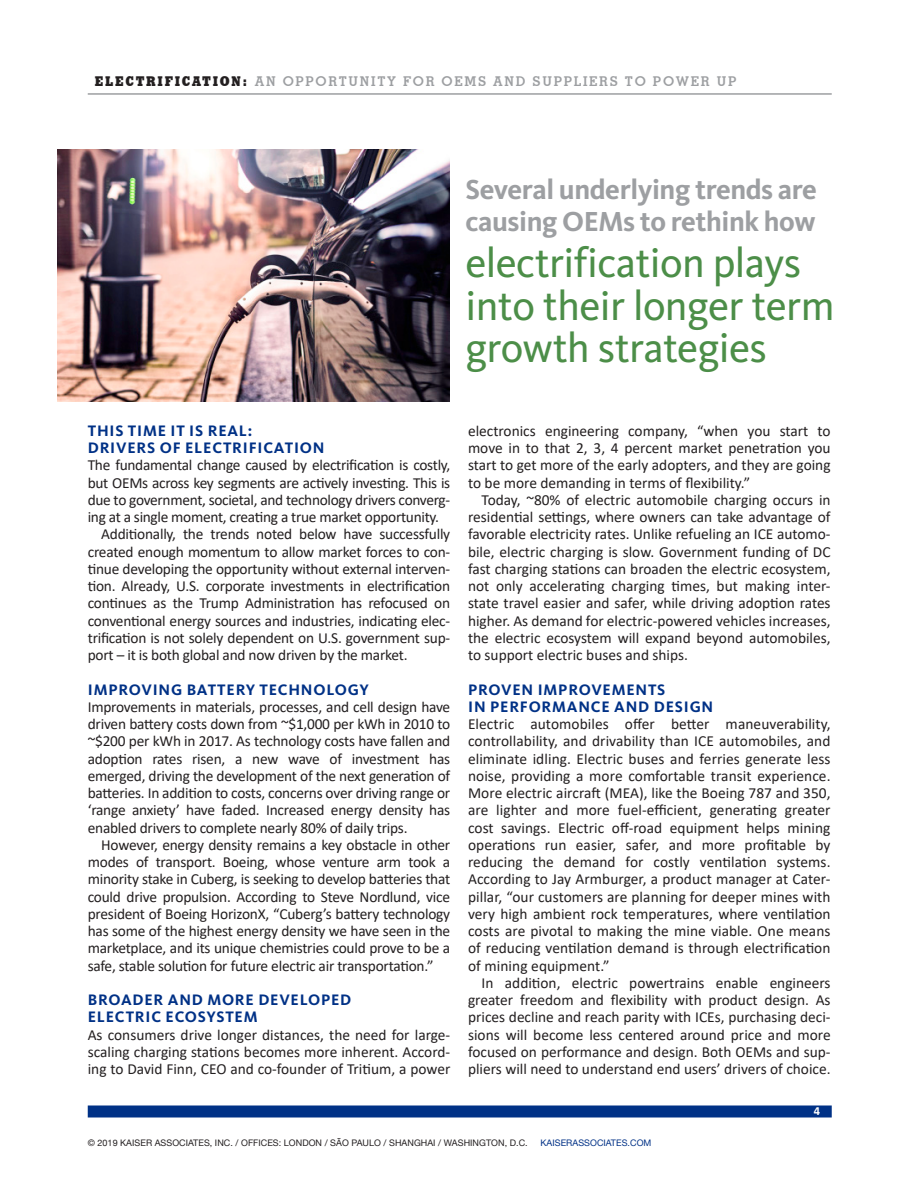
<style>
.page{position:relative;width:918px;height:1188px;background:#fff}
.page>*{position:absolute;margin:0;border:0;box-sizing:border-box;transform-origin:0 0}
.body_main_first{font:42.45px/42.2px "Kievit Pro";letter-spacing:-.015em;color:#4c8e48}
.body_main_first-2{font:700 28.5px/31.5px "Kievit Pro";letter-spacing:-.015em;color:#9d9fa2}
.body_breaker{font:700 15.75px/17.2px "Kievit Pro";letter-spacing:.05em;color:#003186}
.body_main_first-3{font:15.3px/17.2px "Calibri";letter-spacing:-.005em;color:#231f20;text-align:justify}
.body_main_serif{font:15.3px/17.2px "Calibri";letter-spacing:-.015em;color:#231f20;text-align:justify}
.t1{font:700 13.5px "Stymie BT";letter-spacing:.125em;color:#9d9fa2}
.body_main_serif-2{font:700 12.3px "Calibri";color:#fff}
.t2{font:9px "Helvetica Neue";letter-spacing:.005em;color:#231f20}
.t3{font:9px "Helvetica Neue";letter-spacing:.005em;color:#003186}
.s1{font-weight:800;color:#231f20}
</style>
<div class="page">
<hr style="left:88px;top:93px;width:744px;height:2px;background:#9d9fa2">
<img style="left:58px;top:149px;width:392px;height:252px">
<div style="left:88px;top:1106px;width:744px;height:12px;background:#003186"></div>
<p class="t1" style="left:95px;top:73px;width:643px"><span class="s1">ELECTRIFICATION:</span> AN OPPORTUNITY FOR OEMS AND SUPPLIERS TO POWER UP</p>
<p class="body_main_first-2" style="left:466px;top:174px;width:353px">Several underlying trends are causing OEMs to rethink how</p>
<p class="body_main_first" style="left:466px;top:242px;width:371px">electrification plays into their longer term growth strategies</p>
<p class="body_breaker" style="left:88px;top:422px;width:238px">THIS TIME IT IS REAL:<br>DRIVERS OF ELECTRIFICATION</p>
<p class="body_main_first-3" style="left:88px;top:456px;width:364px">The fundamental change caused by electrification is costly, but OEMs across key segments are actively investing. This is due to government, societal, and technology drivers converg&shy;ing at a single moment, creating a true market opportunity.</p>
<p class="body_main_serif" style="left:88px;top:525px;width:364px;text-indent:14px">Additionally, the trends noted below have successfully created enough momentum to allow market forces to con&shy;tinue developing the opportunity without external interven&shy;tion. Already, U.S. corporate investments in electrification continues as the Trump Administration has refocused on conventional energy sources and industries, indicating elec&shy;trification is not solely dependent on U.S. government sup&shy;port – it is both global and now driven by the market.</p>
<p class="body_breaker" style="left:88px;top:680px;width:282px">IMPROVING BATTERY TECHNOLOGY</p>
<p class="body_main_first-3" style="left:88px;top:698px;width:364px">Improvements in materials, processes, and cell design have driven battery costs down from ~$1,000 per kWh in 2010 to ~$200 per kWh in 2017. As technology costs have fallen and adoption rates risen, a new wave of investment has emerged, driving the development of the next generation of batteries. In addition to costs, concerns over driving range or ‘range anxiety’ have faded. Increased energy density has enabled drivers to complete nearly 80% of daily trips.</p>
<p class="body_main_serif" style="left:88px;top:836px;width:364px;text-indent:14px">However, energy density remains a key obstacle in other modes of transport. Boeing, whose venture arm took a minority stake in Cuberg, is seeking to develop batteries that could drive propulsion. According to Steve Nordlund, vice president of Boeing HorizonX, “Cuberg’s battery technology has some of the highest energy density we have seen in the marketplace, and its unique chemistries could prove to be a safe, stable solution for future electric air transportation.”</p>
<p class="body_breaker" style="left:88px;top:991px;width:265px">BROADER AND MORE DEVELOPED<br>ELECTRIC ECOSYSTEM</p>
<p class="body_main_first-3" style="left:88px;top:1025px;width:364px">As consumers drive longer distances, the need for large&shy;scaling charging stations becomes more inherent. Accord&shy;ing to David Finn, CEO and co-founder of Tritium, a power</p>
<p class="body_main_first-3" style="left:468px;top:422px;width:364px">electronics engineering company, “when you start to move in to that 2, 3, 4 percent market penetration you start to get more of the early adopters, and they are going to be more demanding in terms of flexibility.”</p>
<p class="body_main_serif" style="left:468px;top:491px;width:364px;text-indent:14px">Today, ~80% of electric automobile charging occurs in residential settings, where owners can take advantage of favorable electricity rates. Unlike refueling an ICE automo&shy;bile, electric charging is slow. Government funding of DC fast charging stations can broaden the electric ecosystem, not only accelerating charging times, but making inter&shy;state travel easier and safer, while driving adoption rates higher. As demand for electric-powered vehicles increases, the electric ecosystem will expand beyond automobiles, to support electric buses and ships.</p>
<p class="body_breaker" style="left:468px;top:680px;width:247px">PROVEN IMPROVEMENTS<br>IN PERFORMANCE AND DESIGN</p>
<p class="body_main_first-3" style="left:468px;top:715px;width:364px">Electric automobiles offer better maneuverability, controllability, and drivability than ICE automobiles, and eliminate idling. Electric buses and ferries generate less noise, providing a more comfortable transit experience.<br>More electric aircraft (MEA), like the Boeing 787 and 350, are lighter and more fuel-efficient, generating greater cost savings. Electric off-road equipment helps mining operations run easier, safer, and more profitable by reducing the demand for costly ventilation systems.<br>According to Jay Armburger, a product manager at Cater&shy;pillar, “our customers are planning for deeper mines with very high ambient rock temperatures, where ventilation costs are pivotal to making the mine viable. One means of reducing ventilation demand is through electrification of mining equipment.”</p>
<p class="body_main_serif" style="left:468px;top:974px;width:364px;text-indent:14px">In addition, electric powertrains enable engineers greater freedom and flexibility with product design. As prices decline and reach parity with ICEs, purchasing deci&shy;sions will become less centered around price and more focused on performance and design. Both OEMs and sup&shy;pliers will need to understand end users’ drivers of choice.</p>
<p class="body_main_serif-2" style="left:814px;top:1102px;width:8px">4</p>
<p class="t2" style="left:88px;top:1137px;width:442px">© 2019 KAISER ASSOCIATES, INC. / OFFICES: LONDON / SÃO PAULO / SHANGHAI / WASHINGTON, D.C.</p>
<p class="t3" style="left:541px;top:1137px;width:112px">KAISERASSOCIATES.COM</p>
</div>
